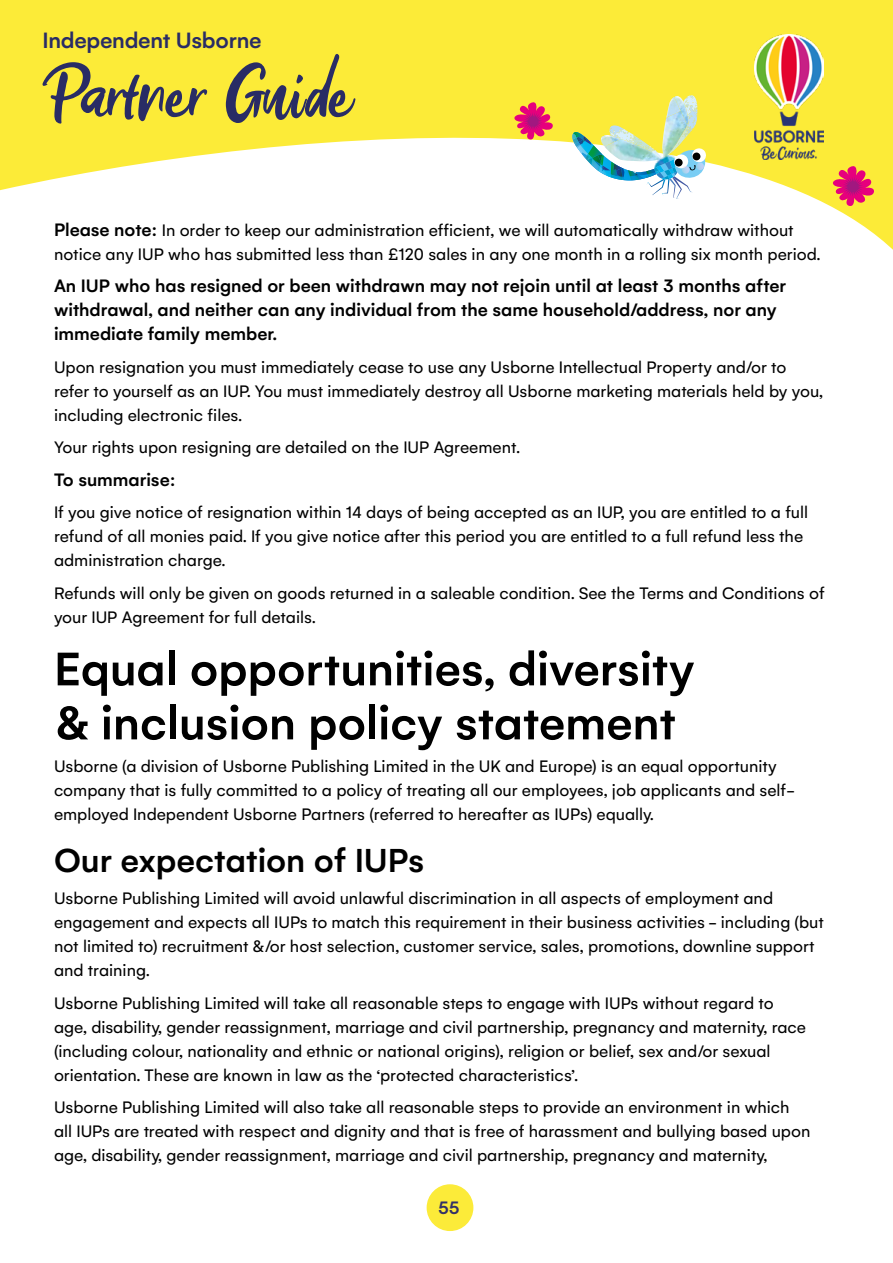
<style>
.page{position:relative;width:893px;height:1263px;background:#fff}
.page>*{position:absolute;margin:0;border:0;box-sizing:border-box;transform-origin:0 0}
.t1{font:500 82.5px "Suntowns Usborne";letter-spacing:-.01em;color:#292c65}
.t2{font:500 51px/54px "Gelion";color:#000}
.t3{font:500 36px "Gelion";color:#000}
.t4{font:500 24px "Gelion";letter-spacing:-.01em;color:#292c65}
.t5{font:500 19.5px/24px "Gelion";color:#000}
.t6{font:500 19.5px "Gelion";color:#323168}
.t7{font:18px/24px "Gelion";color:#000}
.s1{font-weight:500;font-size:19.5px}
</style>
<div class="page">
<svg style="left:0;top:0;width:893px;height:250px;fill:#fceb38"></svg>
<div style="left:427px;top:1185px;width:46px;height:45px;background:#fceb39;border-radius:50%"></div>
<div style="left:427px;top:1184px;width:46px;height:47px;border:2px solid #fceb39;border-radius:50%"></div>
<svg style="left:572px;top:95px;width:135px;height:104px"></svg>
<img style="left:604px;top:111px;width:83px;height:57px">
<img style="left:674px;top:96px;width:20px;height:29px">
<img style="left:600px;top:135px;width:21px;height:12px">
<img style="left:666px;top:97px;width:15px;height:21px">
<svg style="left:832px;top:163px;width:43px;height:44px;background:#ea755b"></svg>
<svg style="left:513px;top:99px;width:41px;height:42px;background:#eb7b5f"></svg>
<img style="left:754px;top:35px;width:70px;height:124px">
<h3 class="t4" style="left:43px;top:26px;width:221px">Independent Usborne</h3>
<h1 class="t1" style="left:43px;top:45px;width:312px">Partner Guide</h1>
<p class="t7" style="left:54px;top:218px;width:768px"><span class="s1">Please note:</span> In order to keep our administration efficient, we will automatically withdraw without notice any IUP who has submitted less than £120 sales in any one month in a rolling six month period.</p>
<p class="t5" style="left:54px;top:274px;width:734px">An IUP who has resigned or been withdrawn may not rejoin until at least 3 months after withdrawal, and neither can any individual from the same household/address, nor any immediate family member.</p>
<p class="t7" style="left:54px;top:355px;width:771px">Upon resignation you must immediately cease to use any Usborne Intellectual Property and/or to refer to yourself as an IUP. You must immediately destroy all Usborne marketing materials held by you, including electronic files.</p>
<p class="t7" style="left:54px;top:435px;width:468px">Your rights upon resigning are detailed on the IUP Agreement.</p>
<p class="t5" style="left:54px;top:467px;width:123px">To summarise:</p>
<p class="t7" style="left:54px;top:500px;width:756px">If you give notice of resignation within 14 days of being accepted as an IUP, you are entitled to a full refund of all monies paid. If you give notice after this period you are entitled to a full refund less the administration charge.</p>
<p class="t7" style="left:54px;top:581px;width:772px">Refunds will only be given on goods returned in a saleable condition. See the Terms and Conditions of your IUP Agreement for full details.</p>
<h2 class="t2" style="left:54px;top:641px;width:642px">Equal opportunities, diversity &amp; inclusion policy statement</h2>
<p class="t7" style="left:54px;top:754px;width:743px">Usborne (a division of Usborne Publishing Limited in the UK and Europe) is an equal opportunity company that is fully committed to a policy of treating all our employees, job applicants and self&shy;employed Independent Usborne Partners (referred to hereafter as IUPs) equally.</p>
<h3 class="t3" style="left:54px;top:838px;width:372px">Our expectation of IUPs</h3>
<p class="t7" style="left:54px;top:886px;width:771px">Usborne Publishing Limited will avoid unlawful discrimination in all aspects of employment and engagement and expects all IUPs to match this requirement in their business activities - including (but not limited to) recruitment &amp;/or host selection, customer service, sales, promotions, downline support and training.</p>
<p class="t7" style="left:54px;top:990px;width:754px">Usborne Publishing Limited will take all reasonable steps to engage with IUPs without regard to age, disability, gender reassignment, marriage and civil partnership, pregnancy and maternity, race (including colour, nationality and ethnic or national origins), religion or belief, sex and/or sexual orientation. These are known in law as the ‘protected characteristics’.</p>
<p class="t7" style="left:54px;top:1095px;width:758px">Usborne Publishing Limited will also take all reasonable steps to provide an environment in which all IUPs are treated with respect and dignity and that is free of harassment and bullying based upon age, disability, gender reassignment, marriage and civil partnership, pregnancy and maternity,</p>
<p class="t6" style="left:438px;top:1195px;width:23px">55</p>
</div>
